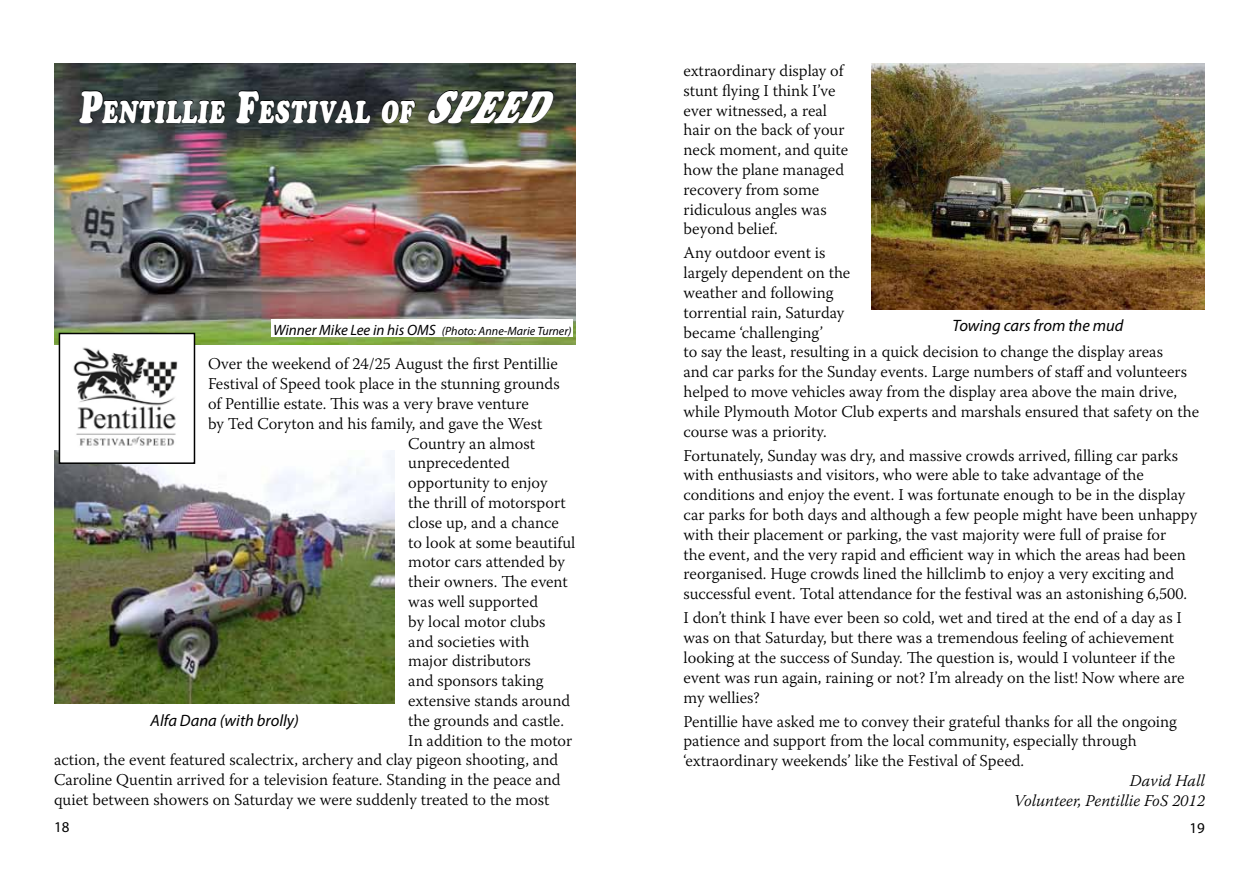
<style>
.page{position:relative;width:1259px;height:893px;background:#fff}
.page>*{position:absolute;margin:0;border:0;box-sizing:border-box;transform-origin:0 0}
.t1{font:italic 31.35px "Cooper Black Std";letter-spacing:.03em;color:#fff;scale:.74 1}
.t2{font:300 16.5px/19.8px "Warnock Pro";color:#000}
.t3{font:italic 16.5px "Myriad Pro";color:#000}
.t4{font:italic 300 16.5px/19.8px "Warnock Pro";color:#000;text-align:right}
.t5{font:15px "Myriad Pro";color:#000}
.t6{font:italic 12px "Myriad Pro";color:#000}
.s1{font-size:44.85px}
.s2{font-size:15px}
</style>
<div class="page">
<img style="left:871px;top:64px;width:334px;height:245px">
<img style="left:54px;top:64px;width:521px;height:280px">
<svg style="left:79px;top:90px;width:147px;height:52px;background:#3c3f41"></svg>
<svg style="left:236px;top:90px;width:135px;height:52px;background:#2b3132"></svg>
<svg style="left:381px;top:99px;width:35px;height:25px"></svg>
<svg style="left:425px;top:90px;width:133px;height:34px;background:#353d2d"></svg>
<img style="left:54px;top:451px;width:340px;height:253px">
<div style="left:271px;top:320px;width:302px;height:17px;background:#fff"></div>
<div style="left:59px;top:333px;width:135px;height:130px;background:#fff"></div>
<img style="left:73px;top:347px;width:105px;height:99px">
<div style="left:59px;top:333px;width:136px;height:131px;border:2px solid #000"></div>
<p class="t2" style="left:683px;top:60px;width:166px">extraordinary display of stunt flying I think I’ve ever witnessed, a real hair on the back of your neck moment, and quite how the plane managed recovery from some ridiculous angles was beyond belief.</p>
<p class="t2" style="left:683px;top:243px;width:517px">Any outdoor event is<br>largely dependent on the<br>weather and following<br>torrential rain, Saturday<br>became ‘challenging’<br>to say the least, resulting in a quick decision to change the display areas<br>and car parks for the Sunday events. Large numbers of staff and volunteers helped to move vehicles away from the display area above the main drive, while Plymouth Motor Club experts and marshals ensured that safety on the course was a priority.</p>
<p class="t2" style="left:683px;top:445px;width:515px">Fortunately, Sunday was dry, and massive crowds arrived, filling car parks with enthusiasts and visitors, who were able to take advantage of the conditions and enjoy the event. I was fortunate enough to be in the display car parks for both days and although a few people might have been unhappy with their placement or parking, the vast majority were full of praise for<br>the event, and the very rapid and efficient way in which the areas had been reorganised. Huge crowds lined the hillclimb to enjoy a very exciting and successful event. Total attendance for the festival was an astonishing 6,500.</p>
<p class="t2" style="left:683px;top:608px;width:502px">I don’t think I have ever been so cold, wet and tired at the end of a day as I was on that Saturday, but there was a tremendous feeling of achievement looking at the success of Sunday. The question is, would I volunteer if the event was run again, raining or not? I’m already on the list! Now where are my wellies?</p>
<p class="t2" style="left:683px;top:711px;width:495px">Pentillie have asked me to convey their grateful thanks for all the ongoing patience and support from the local community, especially through ‘extraordinary weekends’ like the Festival of Speed.</p>
<p class="t4" style="left:1014px;top:770px;width:193px">David Hall<br>Volunteer, Pentillie FoS 2012</p>
<h1 class="t1" style="left:79px;top:92px;width:660px"><span class="s1">P</span>ENTILLIE <span class="s1">F</span>ESTIVAL OF <span class="s1">Speed</span></h1>
<p class="t6" style="left:273px;top:323px;width:300px"><span class="s2">Winner Mike Lee in his OMS</span> (Photo: Anne-Marie Turner)</p>
<p class="t3" style="left:952px;top:315px;width:172px">Towing cars from the mud</p>
<p class="t2" style="left:208px;top:354px;width:351px">Over the weekend of 24/25 August the first Pentillie</p>
<p class="t2" style="left:208px;top:374px;width:353px">Festival of Speed took place in the stunning grounds</p>
<p class="t2" style="left:208px;top:393px;width:322px">of Pentillie estate. This was a very brave venture</p>
<p class="t2" style="left:208px;top:413px;width:336px">by Ted Coryton and his family, and gave the West</p>
<p class="t2" style="left:408px;top:433px;width:128px">Country an almost</p>
<p class="t2" style="left:408px;top:453px;width:103px">unprecedented</p>
<p class="t2" style="left:408px;top:473px;width:141px">opportunity to enjoy</p>
<p class="t2" style="left:408px;top:492px;width:159px">the thrill of motorsport</p>
<p class="t2" style="left:408px;top:512px;width:152px">close up, and a chance</p>
<p class="t2" style="left:408px;top:532px;width:169px">to look at some beautiful</p>
<p class="t2" style="left:408px;top:552px;width:158px">motor cars attended by</p>
<p class="t2" style="left:408px;top:572px;width:161px">their owners. The event</p>
<p class="t2" style="left:408px;top:591px;width:131px">was well supported</p>
<p class="t2" style="left:408px;top:611px;width:139px">by local motor clubs</p>
<p class="t2" style="left:408px;top:631px;width:122px">and societies with</p>
<p class="t2" style="left:408px;top:651px;width:124px">major distributors</p>
<p class="t2" style="left:408px;top:671px;width:137px">and sponsors taking</p>
<p class="t2" style="left:408px;top:690px;width:163px">extensive stands around</p>
<p class="t2" style="left:408px;top:710px;width:157px">the grounds and castle.</p>
<p class="t2" style="left:408px;top:730px;width:165px">In addition to the motor</p>
<p class="t2" style="left:54px;top:750px;width:505px">action, the event featured scalectrix, archery and clay pigeon shooting, and</p>
<p class="t2" style="left:54px;top:770px;width:508px">Caroline Quentin arrived for a television feature. Standing in the peace and</p>
<p class="t2" style="left:54px;top:789px;width:497px">quiet between showers on Saturday we were suddenly treated to the most</p>
<p class="t3" style="left:151px;top:710px;width:150px">Alfa Dana (with brolly)</p>
<p class="t5" style="left:54px;top:818px;width:17px">18</p>
<p class="t5" style="left:1189px;top:819px;width:17px">19</p>
</div>
